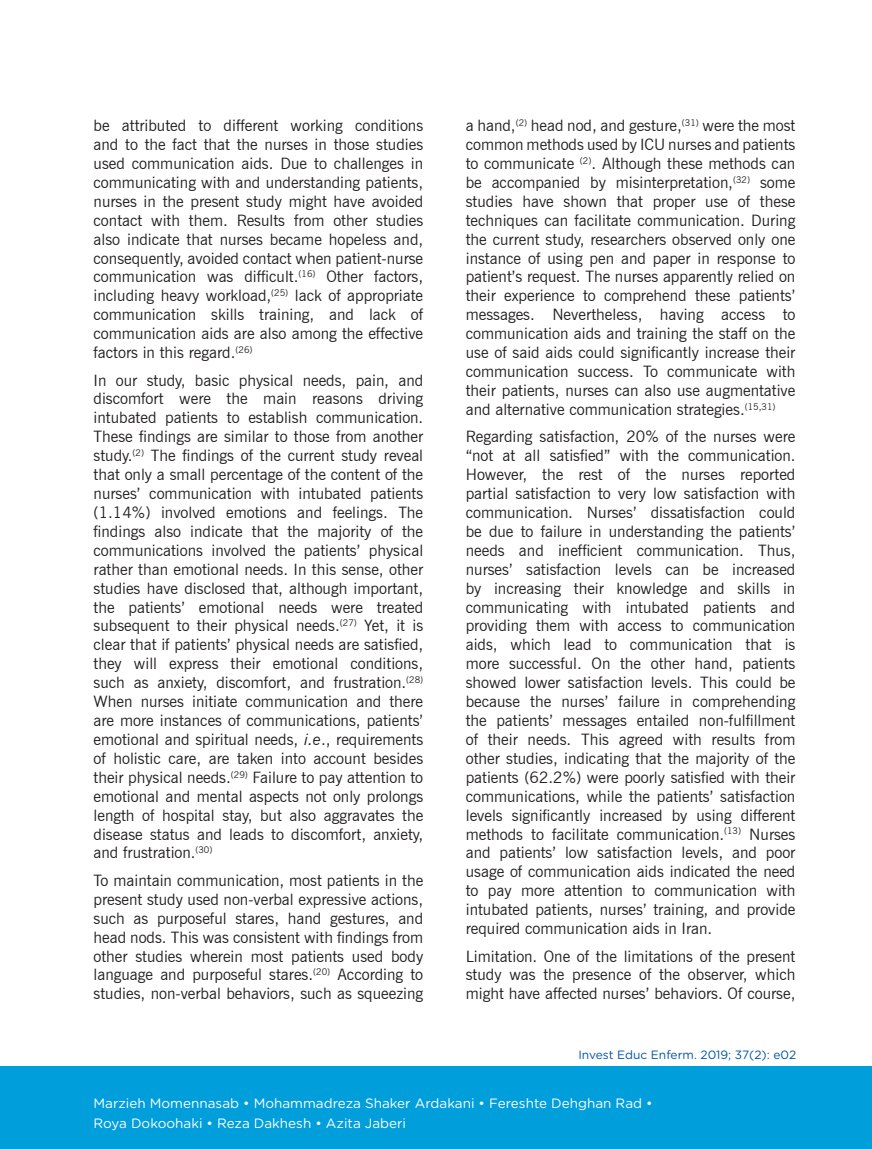
<style>
.page{position:relative;width:872px;height:1149px;background:#fff}
.page>*{position:absolute;margin:0;border:0;box-sizing:border-box;transform-origin:0 0}
.t1{font:15.75px/18.9px "News Gothic BT";color:#231f20;text-align:justify}
.t2{font:13.5px/20.4px "Gotham Rounded";color:#fff}
.t3{font:12px "Gotham Rounded";color:#0054a6}
.s1{font-style:italic}
</style>
<div class="page">
<div style="left:0;top:1065px;width:872px;height:83px;background:#009edb"></div>
<p class="t1" style="left:94px;top:116px;width:331px">be attributed to different working conditions and to the fact that the nurses in those studies used communication aids. Due to challenges in communicating with and understanding patients, nurses in the present study might have avoided contact with them. Results from other studies also indicate that nurses became hopeless and, consequently, avoided contact when patient-nurse communication was difficult.<sup>(16)</sup> Other factors, including heavy workload,<sup>(25)</sup> lack of appropriate communication skills training, and lack of communication aids are also among the effective factors in this regard.<sup>(26)</sup></p>
<p class="t1" style="left:94px;top:370px;width:331px">In our study, basic physical needs, pain, and discomfort were the main reasons driving intubated patients to establish communication.<br>These findings are similar to those from another study.<sup>(2)</sup> The findings of the current study reveal that only a small percentage of the content of the nurses’ communication with intubated patients (1.14%) involved emotions and feelings. The findings also indicate that the majority of the communications involved the patients’ physical rather than emotional needs. In this sense, other studies have disclosed that, although important, the patients’ emotional needs were treated subsequent to their physical needs.<sup>(27)</sup> Yet, it is clear that if patients’ physical needs are satisfied, they will express their emotional conditions, such as anxiety, discomfort, and frustration.<sup>(28)<br></sup>When nurses initiate communication and there are more instances of communications, patients’ emotional and spiritual needs, <span class="s1">i.e</span>., requirements of holistic care, are taken into account besides their physical needs.<sup>(29)</sup> Failure to pay attention to emotional and mental aspects not only prolongs length of hospital stay, but also aggravates the disease status and leads to discomfort, anxiety, and frustration.<sup>(30)</sup></p>
<p class="t1" style="left:94px;top:870px;width:331px">To maintain communication, most patients in the present study used non-verbal expressive actions, such as purposeful stares, hand gestures, and head nods. This was consistent with findings from other studies wherein most patients used body language and purposeful stares.<sup>(20)</sup> According to studies, non-verbal behaviors, such as squeezing</p>
<p class="t1" style="left:466px;top:116px;width:331px">a hand,<sup>(2)</sup> head nod, and gesture,<sup>(31)</sup> were the most common methods used by ICU nurses and patients to communicate <sup>(2)</sup>. Although these methods can be accompanied by misinterpretation,<sup>(32)</sup> some studies have shown that proper use of these techniques can facilitate communication. During the current study, researchers observed only one instance of using pen and paper in response to patient’s request. The nurses apparently relied on their experience to comprehend these patients’ messages. Nevertheless, having access to communication aids and training the staff on the use of said aids could significantly increase their communication success. To communicate with their patients, nurses can also use augmentative and alternative communication strategies.<sup>(15,31)</sup></p>
<p class="t1" style="left:466px;top:427px;width:331px">Regarding satisfaction, 20% of the nurses were “not at all satisfied” with the communication.<br>However, the rest of the nurses reported partial satisfaction to very low satisfaction with communication. Nurses’ dissatisfaction could be due to failure in understanding the patients’ needs and inefficient communication. Thus, nurses’ satisfaction levels can be increased by increasing their knowledge and skills in communicating with intubated patients and providing them with access to communication aids, which lead to communication that is more successful. On the other hand, patients showed lower satisfaction levels. This could be because the nurses’ failure in comprehending the patients’ messages entailed non-fulfillment of their needs. This agreed with results from other studies, indicating that the majority of the patients (62.2%) were poorly satisfied with their communications, while the patients’ satisfaction levels significantly increased by using different methods to facilitate communication.<sup>(13)</sup> Nurses and patients’ low satisfaction levels, and poor usage of communication aids indicated the need to pay more attention to communication with intubated patients, nurses’ training, and provide required communication aids in Iran.</p>
<p class="t1" style="left:466px;top:946px;width:331px">Limitation. One of the limitations of the present study was the presence of the observer, which might have affected nurses’ behaviors. Of course,</p>
<p class="t3" style="left:578px;top:1045px;width:219px">Invest Educ Enferm. 2019; 37(2): e02</p>
<p class="t2" style="left:94px;top:1091px;width:560px">Marzieh Momennasab • Mohammadreza Shaker Ardakani • Fereshte Dehghan Rad •<br>Roya Dokoohaki • Reza Dakhesh • Azita Jaberi</p>
</div>
